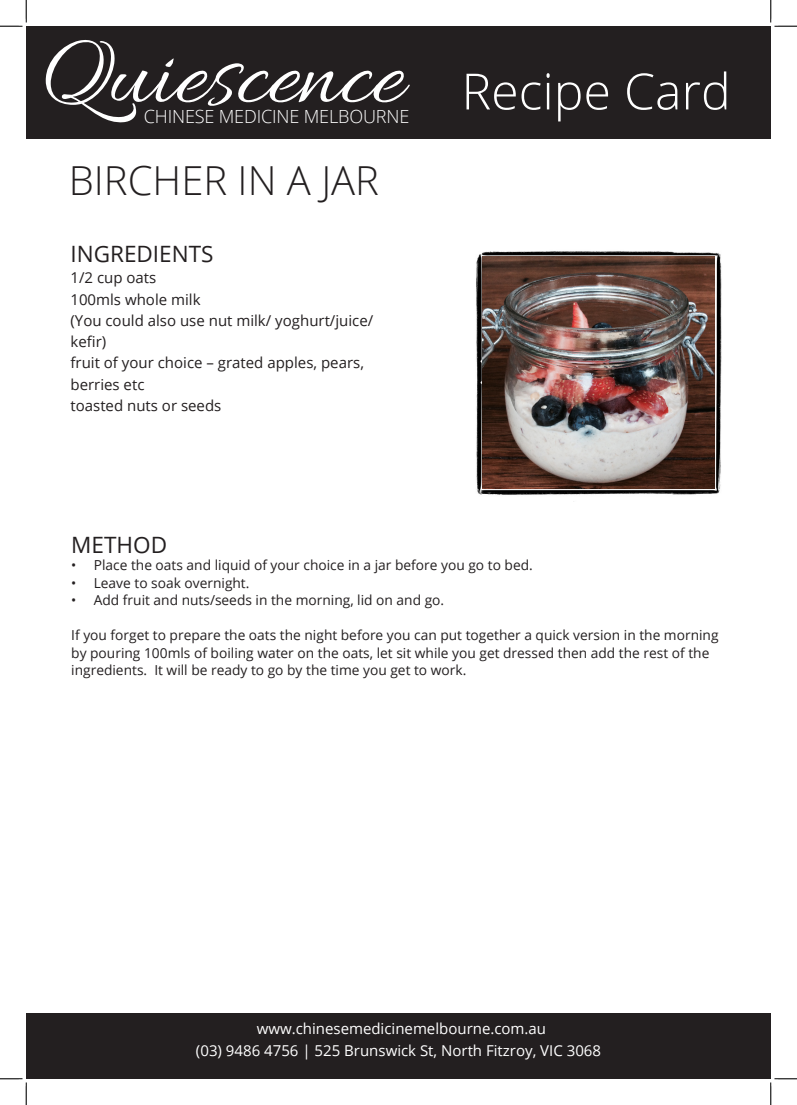
<style>
.page{position:relative;width:797px;height:1105px;background:#fff}
.page>*{position:absolute;margin:0;border:0;box-sizing:border-box;transform-origin:0 0}
.t1{font:99.62px "Allura";color:#fff}
.t2{font:300 50px "Open Sans";color:#fff}
.t3{font:300 40px "Open Sans";color:#231f20}
.t4{font:22.5px "Open Sans";color:#231f20}
.t5{font:300 18.12px "Open Sans";letter-spacing:-.01em;color:#fff}
.t6{font:15px/21.2px "Open Sans";color:#231f20}
.t7{font:15px "Open Sans";color:#fff}
.t8{font:13.75px/17.5px "Open Sans";color:#231f20}
</style>
<div class="page">
<div style="left:26px;top:26px;width:744px;height:112px;background:#231f20"></div>
<div style="left:26px;top:1013px;width:744px;height:66px;background:#231f20"></div>
<img style="left:476px;top:251px;width:246px;height:251px">
<img style="left:482px;top:257px;width:232px;height:232px">
<svg style="left:0;top:0;width:27px;height:27px"></svg>
<svg style="left:0;top:1078px;width:27px;height:27px"></svg>
<svg style="left:770px;top:0;width:27px;height:27px"></svg>
<svg style="left:770px;top:1078px;width:27px;height:27px"></svg>
<p class="t1" style="left:41px;top:20px;width:363px">Quiescence</p>
<p class="t5" style="left:144px;top:104px;width:267px">CHINESE MEDICINE MELBOURNE</p>
<p class="t3" style="left:69px;top:153px;width:312px">BIRCHER IN A JAR</p>
<p class="t4" style="left:70px;top:239px;width:144px">INGREDIENTS</p>
<p class="t6" style="left:70px;top:267px;width:87px">1/2 cup oats</p>
<p class="t6" style="left:70px;top:288px;width:132px">100mls whole milk</p>
<p class="t6" style="left:70px;top:309px;width:304px">(You could also use nut milk/ yoghurt/juice/ kefir)</p>
<p class="t6" style="left:70px;top:352px;width:295px">fruit of your choice – grated apples, pears, berries etc</p>
<p class="t6" style="left:70px;top:394px;width:152px">toasted nuts or seeds</p>
<p class="t2" style="left:461px;top:57px;width:271px">Recipe Card</p>
<p class="t4" style="left:71px;top:529px;width:97px">METHOD</p>
<p class="t8" style="left:71px;top:556px;width:463px">• Place the oats and liquid of your choice in a jar before you go to bed.</p>
<p class="t8" style="left:71px;top:574px;width:180px">• Leave to soak overnight.</p>
<p class="t8" style="left:71px;top:591px;width:374px">• Add fruit and nuts/seeds in the morning, lid on and go.</p>
<p class="t8" style="left:71px;top:626px;width:649px">If you forget to prepare the oats the night before you can put together a quick version in the morning by pouring 100mls of boiling water on the oats, let sit while you get dressed then add the rest of the ingredients. It will be ready to go by the time you get to work.</p>
<p class="t7" style="left:257px;top:1018px;width:291px">www.chinesemedicinemelbourne.com.au</p>
<p class="t7" style="left:196px;top:1040px;width:406px">(03) 9486 4756 | 525 Brunswick St, North Fitzroy, VIC 3068</p>
</div>
